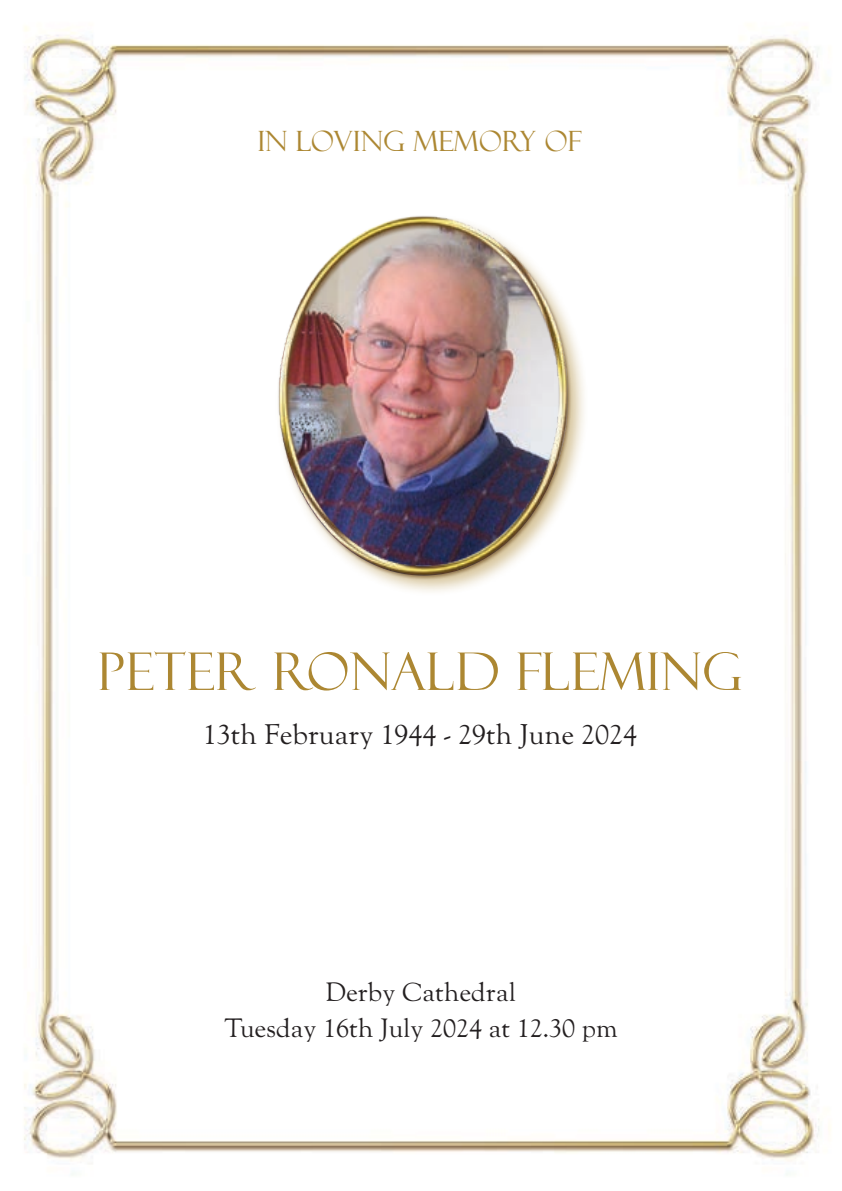
<style>
.page{position:relative;width:842px;height:1191px;background:#fff}
.page>*{position:absolute;margin:0;border:0;box-sizing:border-box;transform-origin:0 0}
.t1{font:52px "Felix Titling";letter-spacing:.01em;color:#ac8732}
.t2{font:28px "LTC Goudy Oldstyle Pro";color:#231f20}
.t3{font:28px "Felix Titling";letter-spacing:.01em;color:#ac8732}
.t4{font:26px/36px "LTC Goudy Oldstyle Pro";color:#231f20;text-align:center}
</style>
<div class="page">
<img style="left:24px;top:26px;width:807px;height:1138px">
<div style="left:275px;top:213px;width:314px;height:383px;background:#ac8732;opacity:.5"></div>
<img style="left:272px;top:209px;width:303px;height:373px">
<p class="t3" style="left:258px;top:125px;width:325px">IN LOVING MEMORY OF</p>
<h1 class="t1" style="left:98px;top:641px;width:646px">PETER RONALD FLEMING</h1>
<p class="t2" style="left:203px;top:718px;width:436px">13th February 1944 - 29th June 2024</p>
<p class="t4" style="left:224px;top:974px;width:395px">Derby Cathedral<br>Tuesday 16th July 2024 at 12.30 pm</p>
</div>
